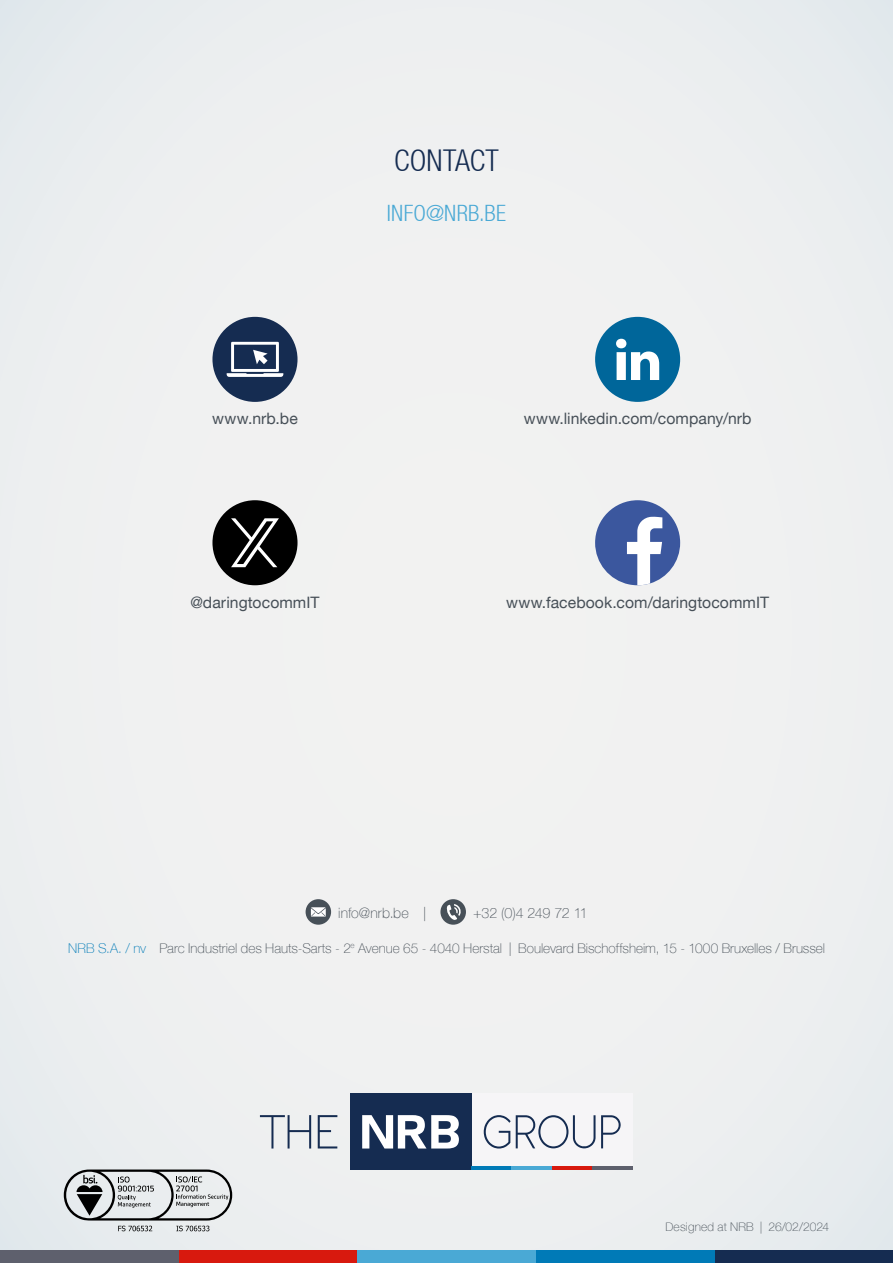
<style>
.page{position:relative;width:893px;height:1263px;background:#eff0f1}
.page>*{position:absolute;margin:0;border:0;box-sizing:border-box;transform-origin:0 0}
.t1{font:300 condensed 30px "Helvetica Neue LT";letter-spacing:.005em;color:#152c51}
.t2{font:300 condensed 22.5px "Helvetica Neue LT";letter-spacing:.01em;color:#4aa9d5}
.t3{font:15.75px "Helvetica Neue LT";letter-spacing:.005em;color:#475058}
.t4{font:100 14.25px "Helvetica Neue LT";letter-spacing:-.005em;color:#475058}
.t5{font:100 13.5px "Helvetica Neue LT";color:#475058}
.t6{font:100 12px "Helvetica Neue LT";letter-spacing:.015em;color:#475058}
.s1{color:#007ab7}
</style>
<div class="page">
<svg style="left:176px;top:1226px;width:33px;height:5px"></svg>
<svg style="left:118px;top:1226px;width:34px;height:5px"></svg>
<svg style="left:64px;top:1169px;width:168px;height:51px"></svg>
<div style="left:471px;top:1093px;width:162px;height:77px;background:#f6f5f7"></div>
<div style="left:350px;top:1093px;width:121px;height:77px;background:#152c51"></div>
<svg style="left:484px;top:1115px;width:111px;height:33px"></svg>
<svg style="left:601px;top:1115px;width:20px;height:33px"></svg>
<svg style="left:362px;top:1115px;width:97px;height:33px"></svg>
<svg style="left:260px;top:1115px;width:51px;height:33px"></svg>
<svg style="left:318px;top:1115px;width:19px;height:33px"></svg>
<hr style="left:471px;top:1166px;width:41px;height:4px;background:#007ab7">
<hr style="left:512px;top:1166px;width:40px;height:4px;background:#4aa9d5">
<hr style="left:552px;top:1166px;width:41px;height:4px;background:#d8190e">
<hr style="left:593px;top:1166px;width:40px;height:4px;background:#5e606d">
<div style="left:357px;top:1250px;width:179px;height:13px;background:#4aa9d5"></div>
<div style="left:179px;top:1250px;width:178px;height:13px;background:#d8190e"></div>
<div style="left:0;top:1250px;width:179px;height:13px;background:#5e606d"></div>
<div style="left:714px;top:1250px;width:179px;height:13px;background:#152c51"></div>
<div style="left:536px;top:1250px;width:178px;height:13px;background:#007ab7"></div>
<div style="left:306px;top:899px;width:25px;height:26px;background:#475058;border-radius:50%"></div>
<svg style="left:311px;top:907px;width:15px;height:9px"></svg>
<div style="left:440px;top:899px;width:26px;height:26px;background:#475058;border-radius:50%"></div>
<svg style="left:446px;top:904px;width:15px;height:16px"></svg>
<div style="left:212px;top:317px;width:85px;height:85px;background:#152c51;border-radius:50%"></div>
<svg style="left:227px;top:342px;width:56px;height:35px"></svg>
<div style="left:212px;top:500px;width:85px;height:85px;background:#000;border-radius:50%"></div>
<svg style="left:231px;top:518px;width:48px;height:49px"></svg>
<svg style="left:595px;top:500px;width:85px;height:85px"></svg>
<div style="left:595px;top:317px;width:85px;height:85px;background:#00669a;border-radius:50%"></div>
<svg style="left:616px;top:339px;width:43px;height:41px"></svg>
<h1 class="t1" style="left:394px;top:143px;width:106px">CONTACT</h1>
<h2 class="t2" style="left:387px;top:200px;width:121px">INFO@NRB.BE</h2>
<p class="t3" style="left:212px;top:409px;width:87px">www.nrb.be</p>
<p class="t3" style="left:524px;top:409px;width:229px">www.linkedin.com/company/nrb</p>
<p class="t3" style="left:190px;top:593px;width:131px">@daringtocommIT</p>
<p class="t3" style="left:506px;top:593px;width:264px">www.facebook.com/daringtocommIT</p>
<p class="t4" style="left:338px;top:905px;width:89px">info@nrb.be |</p>
<p class="t4" style="left:473px;top:905px;width:116px">+32 (0)4 249 72 11</p>
<p class="t5" style="left:68px;top:940px;width:758px"><span class="s1">NRB S.A. / nv</span> Parc Industriel des Hauts-Sarts - 2<sup>e</sup> Avenue 65 - 4040 Herstal | Boulevard Bischoffsheim, 15 - 1000 Bruxelles / Brussel</p>
<p class="t6" style="left:665px;top:1220px;width:165px">Designed at NRB | 26/02/2024</p>
</div>
